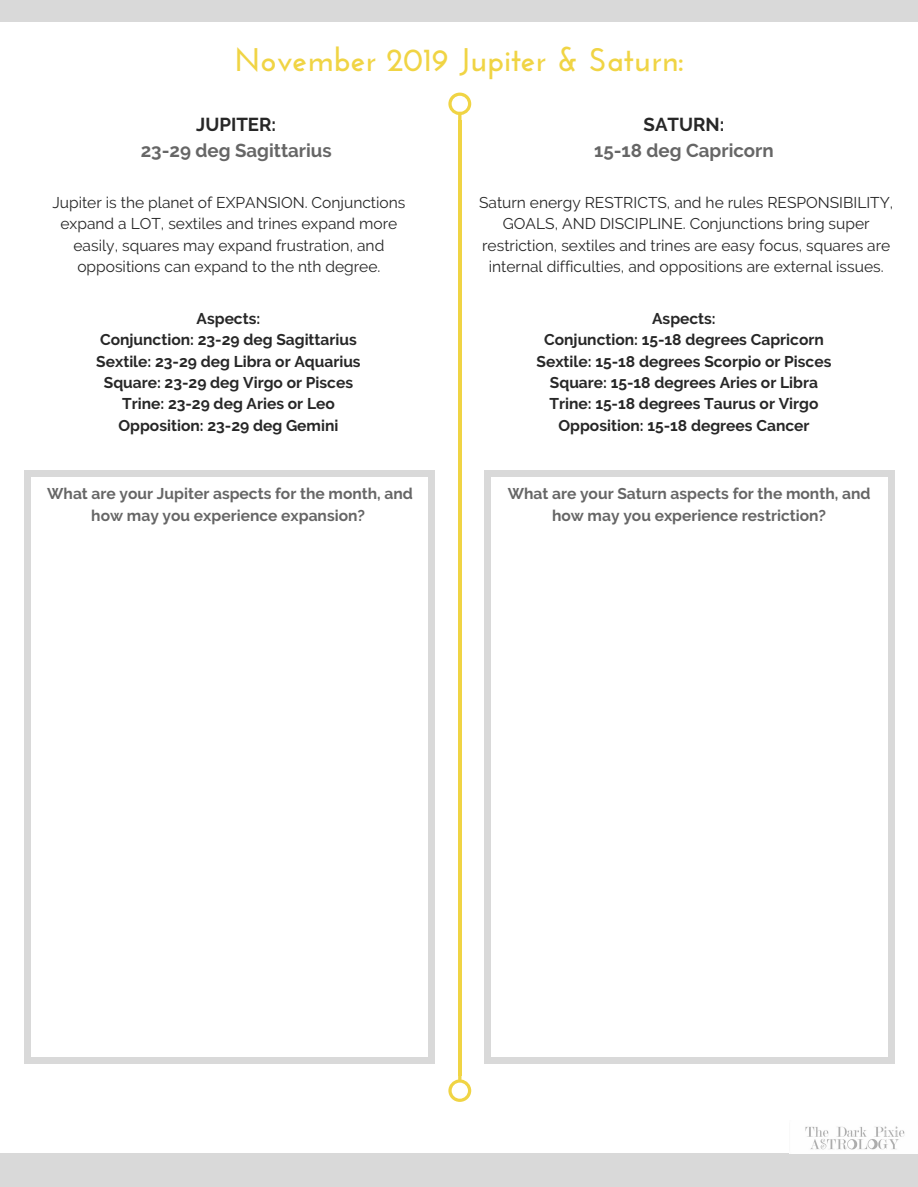
<style>
.page{position:relative;width:918px;height:1187px;background:#fff}
.page>*{position:absolute;margin:0;border:0;box-sizing:border-box;transform-origin:0 0}
.t1{font:700 32.7px "Josefin Sans";color:#f0d444}
.t2{font:700 18.75px "Raleway";color:#666}
.t3{font:700 18.75px "Raleway";color:#272727}
.t4{font:15.6px/21.3px "Raleway";color:#272727;text-align:center}
.t5{font:700 15.6px/21.3px "Raleway";color:#272727;text-align:center}
.t6{font:700 15.6px/21.3px "Raleway";color:#666;text-align:center}
</style>
<div class="page">
<div style="left:0;top:0;width:918px;height:22px;background:#d9d9d9"></div>
<div style="left:0;top:1153px;width:918px;height:33px;background:#d9d9d9"></div>
<hr style="left:458px;top:120px;width:4px;height:955px;background:#f0d444">
<svg style="left:448px;top:1075px;width:23px;height:26px"></svg>
<svg style="left:448px;top:93px;width:23px;height:27px"></svg>
<img style="left:805px;top:1126px;width:100px;height:24px">
<div style="left:429px;top:1057px;width:6px;height:7px;background:#d9d9d9"></div>
<div style="left:24px;top:476px;width:6px;height:582px;background:#d9d9d9"></div>
<div style="left:24px;top:1057px;width:6px;height:7px;background:#d9d9d9"></div>
<div style="left:429px;top:476px;width:6px;height:582px;background:#d9d9d9"></div>
<div style="left:30px;top:1057px;width:399px;height:7px;background:#d9d9d9"></div>
<div style="left:429px;top:470px;width:6px;height:7px;background:#d9d9d9"></div>
<div style="left:24px;top:470px;width:6px;height:7px;background:#d9d9d9"></div>
<div style="left:30px;top:470px;width:399px;height:7px;background:#d9d9d9"></div>
<div style="left:889px;top:1057px;width:6px;height:7px;background:#d9d9d9"></div>
<div style="left:484px;top:476px;width:6px;height:582px;background:#d9d9d9"></div>
<div style="left:484px;top:1057px;width:6px;height:7px;background:#d9d9d9"></div>
<div style="left:889px;top:476px;width:6px;height:582px;background:#d9d9d9"></div>
<div style="left:490px;top:1057px;width:399px;height:7px;background:#d9d9d9"></div>
<div style="left:889px;top:470px;width:6px;height:7px;background:#d9d9d9"></div>
<div style="left:484px;top:470px;width:6px;height:7px;background:#d9d9d9"></div>
<div style="left:490px;top:470px;width:399px;height:7px;background:#d9d9d9"></div>
<h1 class="t1" style="left:234px;top:46px;width:451px">November 2019 Jupiter &amp; Saturn:</h1>
<p class="t3" style="left:196px;top:114px;width:81px">JUPITER:</p>
<p class="t3" style="left:644px;top:114px;width:82px">SATURN:</p>
<p class="t2" style="left:141px;top:140px;width:192px">23-29 deg Sagittarius</p>
<p class="t4" style="left:52px;top:192px;width:355px">Jupiter is the planet of EXPANSION. Conjunctions expand a LOT, sextiles and trines expand more easily, squares may expand frustration, and oppositions can expand to the nth degree.</p>
<p class="t5" style="left:96px;top:307px;width:266px">Aspects:<br>Conjunction: 23-29 deg Sagittarius<br>Sextile: 23-29 deg Libra or Aquarius<br>Square: 23-29 deg Virgo or Pisces<br>Trine: 23-29 deg Aries or Leo<br>Opposition: 23-29 deg Gemini</p>
<p class="t6" style="left:47px;top:483px;width:367px">What are your Jupiter aspects for the month, and how may you experience expansion?</p>
<p class="t2" style="left:594px;top:140px;width:181px">15-18 deg Capricorn</p>
<p class="t4" style="left:479px;top:192px;width:416px">Saturn energy RESTRICTS, and he rules RESPONSIBILITY, GOALS, AND DISCIPLINE. Conjunctions bring super restriction, sextiles and trines are easy focus, squares are internal difficulties, and oppositions are external issues.</p>
<p class="t5" style="left:537px;top:307px;width:296px">Aspects:<br>Conjunction: 15-18 degrees Capricorn<br>Sextile: 15-18 degrees Scorpio or Pisces<br>Square: 15-18 degrees Aries or Libra<br>Trine: 15-18 degrees Taurus or Virgo<br>Opposition: 15-18 degrees Cancer</p>
<p class="t6" style="left:508px;top:483px;width:364px">What are your Saturn aspects for the month, and how may you experience restriction?</p>
</div>
